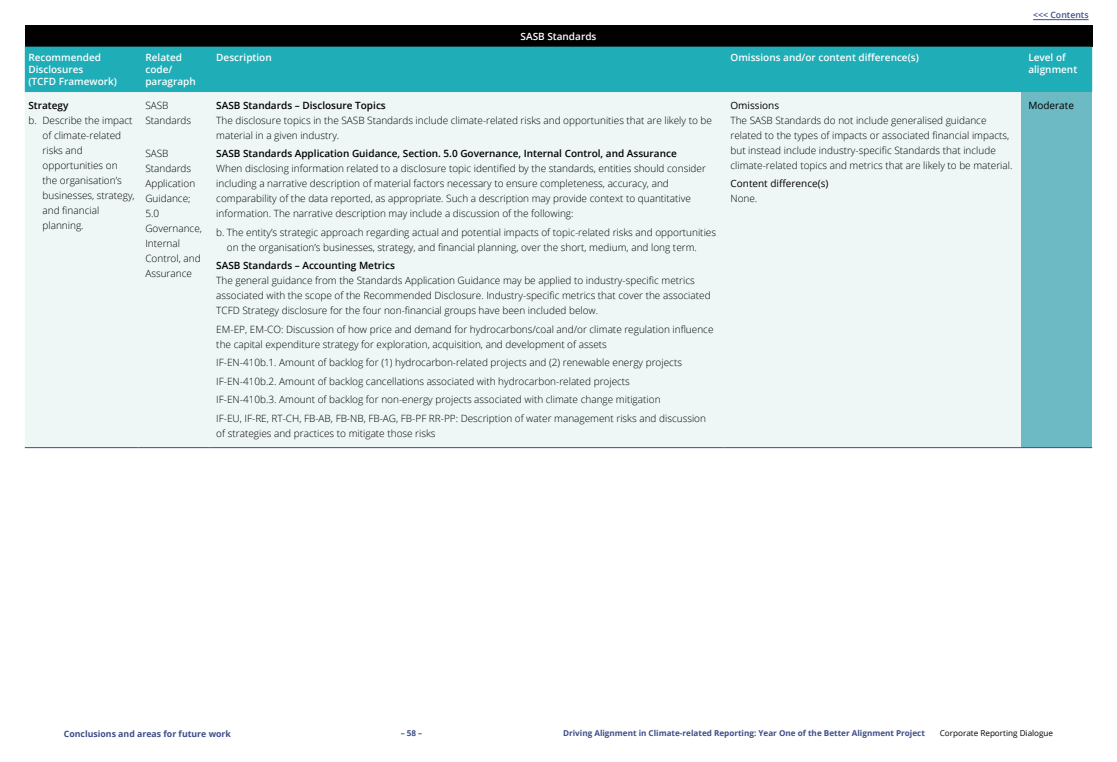
<style>
.page{position:relative;width:1117px;height:762px;background:#fff}
.page>*{position:absolute;margin:0;border:0;box-sizing:border-box;transform-origin:0 0}
.t1{font:300 10px/15px "Open Sans";color:#000}
.t2{font:600 10px "Open Sans";color:#000}
.t3{font:600 10px/11.9px "Open Sans";color:#fff}
.t4{font:10px "Open Sans";color:#000}
.t5{font:700 8.75px "Open Sans";color:#3d4e89}
.t6{font:600 8.75px "Open Sans";color:#3d4e89}
.t7{font:700 8.12px "Open Sans";color:#3d4e89}
.t8{font:8.12px "Open Sans";color:#000}
</style>
<div class="page">
<hr style="left:1032px;top:19px;width:56px;height:1px;background:#3d4e89">
<div style="left:25px;top:25px;width:1066px;height:22px;background:#000"></div>
<div style="left:25px;top:47px;width:1066px;height:45px;background:#1fadb7"></div>
<div style="left:25px;top:92px;width:995px;height:355px;background:#eff6f6"></div>
<div style="left:1020px;top:92px;width:71px;height:356px;background:#6dbac5"></div>
<hr style="left:25px;top:447px;width:113px;height:1px;background:#3d4e89">
<hr style="left:138px;top:447px;width:71px;height:1px;background:#3d4e89">
<hr style="left:209px;top:447px;width:514px;height:1px;background:#3d4e89">
<hr style="left:723px;top:447px;width:297px;height:1px;background:#3d4e89">
<hr style="left:1020px;top:447px;width:71px;height:1px;background:#3d4e89">
<p class="t3" style="left:520px;top:30px;width:77px">SASB Standards</p>
<p class="t6" style="left:1032px;top:8px;width:57px">&lt;&lt;&lt; Contents</p>
<p class="t3" style="left:28px;top:52px;width:90px">Recommended<br>Disclosures<br>(TCFD Framework)</p>
<p class="t3" style="left:145px;top:52px;width:52px">Related code/ paragraph</p>
<p class="t3" style="left:216px;top:52px;width:57px">Description</p>
<p class="t3" style="left:730px;top:52px;width:190px">Omissions and/or content difference(s)</p>
<p class="t3" style="left:1028px;top:52px;width:50px">Level of alignment</p>
<p class="t2" style="left:28px;top:98px;width:42px">Strategy</p>
<p class="t1" style="left:43px;top:112px;width:94px;text-indent:-14px">b. Describe the impact of climate-related risks and opportunities on the organisation’s businesses, strategy, and financial planning.</p>
<p class="t4" style="left:1028px;top:98px;width:47px">Moderate</p>
<p class="t2" style="left:216px;top:98px;width:171px">SASB Standards – Disclosure Topics</p>
<p class="t1" style="left:216px;top:112px;width:497px">The disclosure topics in the SASB Standards include climate-related risks and opportunities that are likely to be material in a given industry.</p>
<p class="t2" style="left:216px;top:147px;width:462px">SASB Standards Application Guidance, Section. 5.0 Governance, Internal Control, and Assurance</p>
<p class="t1" style="left:216px;top:161px;width:491px">When disclosing information related to a disclosure topic identified by the standards, entities should consider including a narrative description of material factors necessary to ensure completeness, accuracy, and comparability of the data reported, as appropriate. Such a description may provide context to quantitative information. The narrative description may include a discussion of the following:</p>
<p class="t1" style="left:227px;top:224px;width:490px;text-indent:-11px">b. The entity’s strategic approach regarding actual and potential impacts of topic-related risks and opportunities on the organisation’s businesses, strategy, and financial planning, over the short, medium, and long term.</p>
<p class="t2" style="left:216px;top:259px;width:180px">SASB Standards – Accounting Metrics</p>
<p class="t1" style="left:216px;top:273px;width:495px">The general guidance from the Standards Application Guidance may be applied to industry-specific metrics associated with the scope of the Recommended Disclosure. Industry-specific metrics that cover the associated<br>TCFD Strategy disclosure for the four non-financial groups have been included below.</p>
<p class="t1" style="left:216px;top:321px;width:498px">EM-EP, EM-CO: Discussion of how price and demand for hydrocarbons/coal and/or climate regulation influence the capital expenditure strategy for exploration, acquisition, and development of assets</p>
<p class="t1" style="left:216px;top:353px;width:491px;line-height:18.5px">IF-EN-410b.1. Amount of backlog for (1) hydrocarbon-related projects and (2) renewable energy projects IF-EN-410b.2. Amount of backlog cancellations associated with hydrocarbon-related projects<br>IF-EN-410b.3. Amount of backlog for non-energy projects associated with climate change mitigation<br>IF-EU, IF-RE, RT-CH, FB-AB, FB-NB, FB-AG, FB-PF RR-PP: Description of water management risks and discussion</p>
<p class="t1" style="left:216px;top:425px;width:221px">of strategies and practices to mitigate those risks</p>
<p class="t4" style="left:730px;top:98px;width:50px">Omissions</p>
<p class="t1" style="left:730px;top:112px;width:283px">The SASB Standards do not include generalised guidance related to the types of impacts or associated financial impacts, but instead include industry-specific Standards that include climate-related topics and metrics that are likely to be material.</p>
<p class="t4" style="left:730px;top:177px;width:99px">Content difference(s)</p>
<p class="t1" style="left:730px;top:191px;width:28px">None.</p>
<p class="t1" style="left:145px;top:97px;width:47px">SASB<br>Standards</p>
<p class="t1" style="left:145px;top:146px;width:58px">SASB<br>Standards<br>Application<br>Guidance;<br>5.0<br>Governance,<br>Internal<br>Control, and<br>Assurance</p>
<p class="t5" style="left:64px;top:727px;width:169px">Conclusions and areas for future work</p>
<p class="t7" style="left:400px;top:727px;width:23px">– 58 –</p>
<p class="t7" style="left:563px;top:727px;width:363px">Driving Alignment in Climate-related Reporting: Year One of the Better Alignment Project</p>
<p class="t8" style="left:939px;top:728px;width:115px">Corporate Reporting Dialogue</p>
</div>
